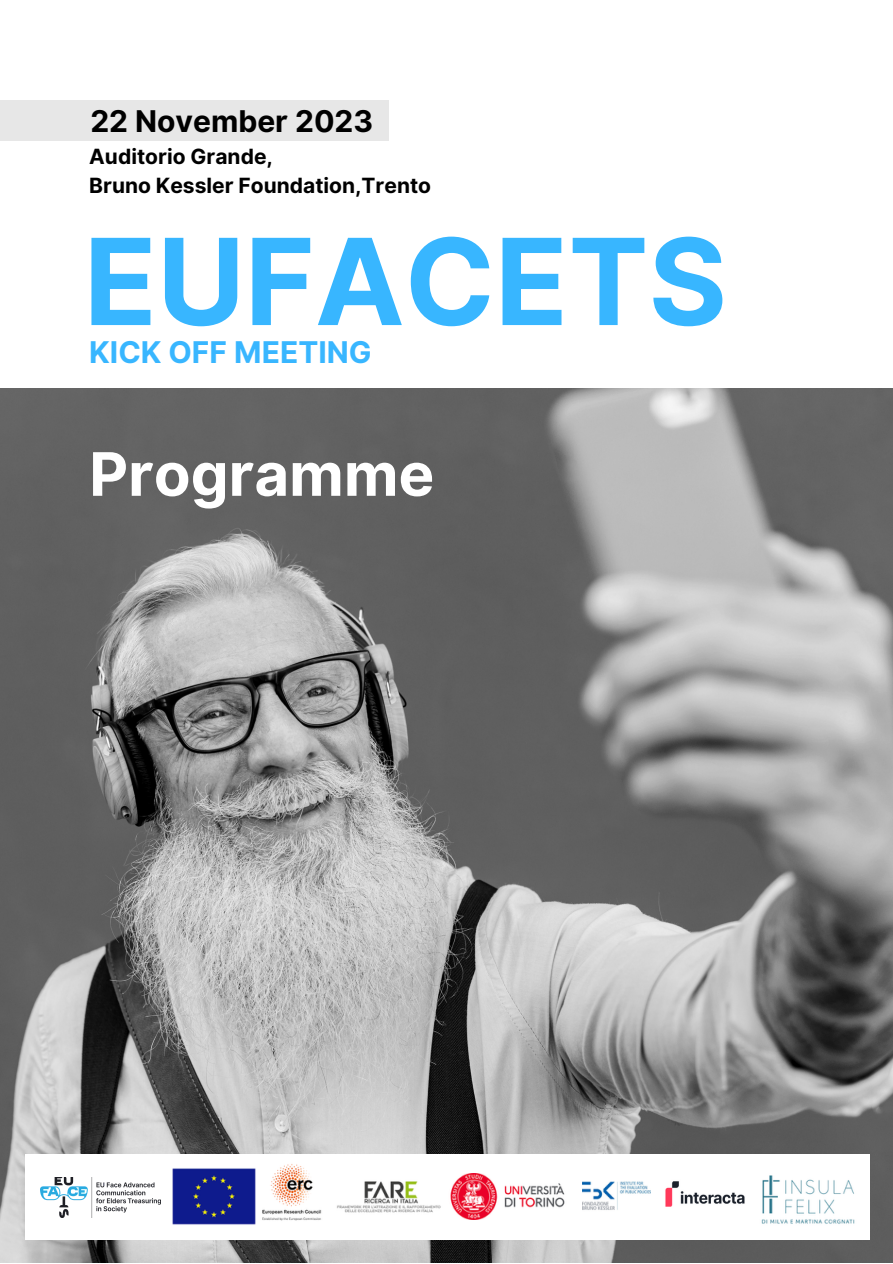
<style>
.page{position:relative;width:893px;height:1264px;background:#fff}
.page>*{position:absolute;margin:0;border:0;box-sizing:border-box;transform-origin:0 0}
.t1{font:700 119.85px "Inter";color:#38b6ff}
.t2{font:700 60px "Inter";color:#fff}
.t3{font:700 30px "Inter";color:#000}
.t4{font:700 30px "Inter";color:#38b6ff}
.t5{font:700 21px "Inter";color:#000}
</style>
<div class="page">
<div style="left:0;top:100px;width:389px;height:40px;background:#e7e7e7"></div>
<img style="left:0;top:388px;width:892px;height:874px">
<div style="left:25px;top:1154px;width:844px;height:85px;background:#fff"></div>
<img style="left:41px;top:1177px;width:120px;height:40px">
<img style="left:172px;top:1168px;width:84px;height:57px">
<img style="left:337px;top:1181px;width:104px;height:32px">
<img style="left:450px;top:1173px;width:115px;height:46px">
<img style="left:582px;top:1181px;width:68px;height:29px">
<img style="left:665px;top:1181px;width:80px;height:26px">
<img style="left:761px;top:1175px;width:94px;height:49px">
<img style="left:262px;top:1164px;width:60px;height:57px">
<p class="t3" style="left:90px;top:103px;width:284px">22 November 2023</p>
<p class="t5" style="left:89px;top:144px;width:185px">Auditorio Grande,</p>
<p class="t5" style="left:89px;top:173px;width:343px">Bruno Kessler Foundation,Trento</p>
<p class="t1" style="left:84px;top:210px;width:644px">EUFACETS</p>
<p class="t4" style="left:89px;top:334px;width:284px">KICK OFF MEETING</p>
<p class="t2" style="left:89px;top:438px;width:346px">Programme</p>
</div>
